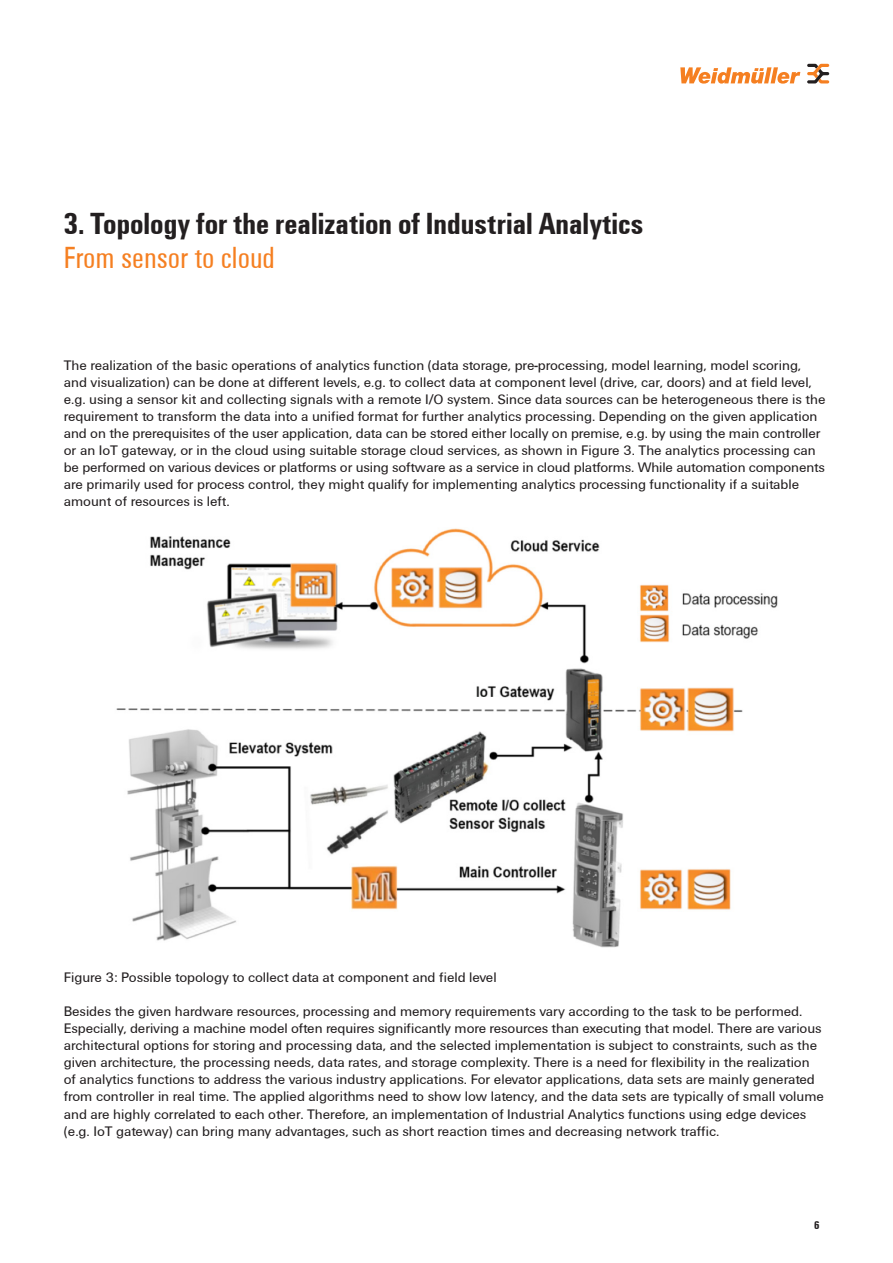
<style>
.page{position:relative;width:893px;height:1263px;background:#fff}
.page>*{position:absolute;margin:0;border:0;box-sizing:border-box;transform-origin:0 0}
.t1{font:700 31.5px "Weidmueller Condensed";color:#231f20}
.t2{font:31.5px "Weidmueller Condensed";color:#f57f21}
.t3{font:14.25px/17px "Weidmueller";color:#231f20}
.t4{font:700 11.7px "Weidmueller Condensed";color:#231f20}
</style>
<div class="page">
<svg style="left:680px;top:67px;width:120px;height:17px"></svg>
<svg style="left:807px;top:64px;width:22px;height:19px"></svg>
<img style="left:116px;top:528px;width:662px;height:420px">
<hr style="left:473px;top:697px;width:25px;height:3px;background:#fff">
<h1 class="t1" style="left:64px;top:205px;width:581px">3. Topology for the realization of Industrial Analytics</h1>
<h1 class="t2" style="left:64px;top:239px;width:213px">From sensor to cloud</h1>
<p class="t3" style="left:64px;top:357px;width:763px">The realization of the basic operations of analytics function (data storage, pre-processing, model learning, model scoring, and visualization) can be done at different levels, e.g. to collect data at component level (drive, car, doors) and at field level, e.g. using a sensor kit and collecting signals with a remote I/O system. Since data sources can be heterogeneous there is the requirement to transform the data into a unified format for further analytics processing. Depending on the given application and on the prerequisites of the user application, data can be stored either locally on premise, e.g. by using the main controller or an IoT gateway, or in the cloud using suitable storage cloud services, as shown in Figure 3. The analytics processing can be performed on various devices or platforms or using software as a service in cloud platforms. While automation components are primarily used for process control, they might qualify for implementing analytics processing functionality if a suitable amount of resources is left.</p>
<p class="t3" style="left:64px;top:969px;width:434px">Figure 3: Possible topology to collect data at component and field level</p>
<p class="t3" style="left:64px;top:1003px;width:762px">Besides the given hardware resources, processing and memory requirements vary according to the task to be performed.<br>Especially, deriving a machine model often requires significantly more resources than executing that model. There are various architectural options for storing and processing data, and the selected implementation is subject to constraints, such as the given architecture, the processing needs, data rates, and storage complexity. There is a need for flexibility in the realization of analytics functions to address the various industry applications. For elevator applications, data sets are mainly generated from controller in real time. The applied algorithms need to show low latency, and the data sets are typically of small volume and are highly correlated to each other. Therefore, an implementation of Industrial Analytics functions using edge devices (e.g. IoT gateway) can bring many advantages, such as short reaction times and decreasing network traffic.</p>
<p class="t4" style="left:814px;top:1218px;width:7px">6</p>
</div>
